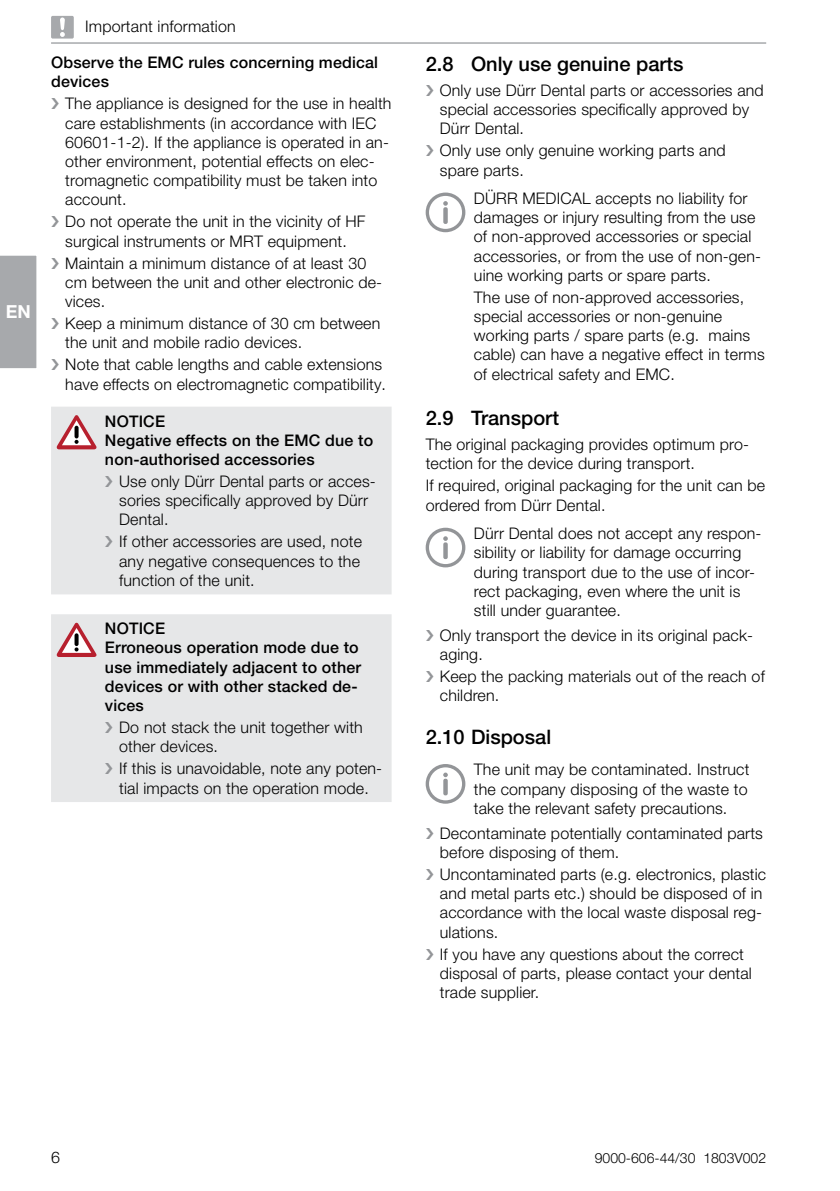
<style>
.page{position:relative;width:840px;height:1191px;background:#fff}
.page>*{position:absolute;margin:0;border:0;box-sizing:border-box;transform-origin:0 0}
.t1{font:500 20px "Helvetica Neue LT Pro";color:#000}
.t2{font:700 18px "Helvetica Neue LT Pro";color:#fff}
.t3{font:300 16px/19.2px "Helvetica Neue LT Pro";letter-spacing:.01em;color:#000}
.t4{font:500 16px/19.2px "Helvetica Neue LT Pro";letter-spacing:.01em;color:#000}
.t5{font:300 14px "Helvetica Neue LT Pro";color:#000}
</style>
<div class="page">
<hr style="left:51px;top:42px;width:714px;height:2px;background:#a7a9ac">
<svg style="left:425px;top:192px;width:40px;height:40px"></svg>
<svg style="left:425px;top:528px;width:40px;height:39px"></svg>
<svg style="left:425px;top:764px;width:40px;height:39px"></svg>
<div style="left:51px;top:407px;width:340px;height:187px;background:#e6e7e8"></div>
<svg style="left:57px;top:415px;width:39px;height:34px"></svg>
<div style="left:51px;top:614px;width:340px;height:188px;background:#e6e7e8"></div>
<svg style="left:57px;top:623px;width:39px;height:34px"></svg>
<div style="left:0;top:255px;width:37px;height:114px;background:#a7a9ac"></div>
<div style="left:51px;top:16px;width:23px;height:23px;background:#a7a9ac;border-radius:2px"></div>
<svg style="left:60px;top:17px;width:5px;height:20px"></svg>
<svg style="left:105px;top:476px;width:8px;height:11px"></svg>
<svg style="left:105px;top:536px;width:8px;height:11px"></svg>
<svg style="left:105px;top:722px;width:8px;height:11px"></svg>
<svg style="left:105px;top:763px;width:8px;height:11px"></svg>
<p class="t2" style="left:6px;top:301px;width:27px">EN</p>
<p class="t3" style="left:85px;top:16px;width:152px">Important information</p>
<p class="t4" style="left:51px;top:53px;width:328px">Observe the EMC rules concerning medical devices</p>
<p class="t3" style="left:65px;top:94px;width:327px">The appliance is designed for the use in health care establishments (in accordance with IEC 60601-1-2). If the appliance is operated in an&shy;other environment, potential effects on elec&shy;tromagnetic compatibility must be taken into account.</p>
<p class="t3" style="left:65px;top:212px;width:301px">Do not operate the unit in the vicinity of HF surgical instruments or MRT equipment.</p>
<p class="t3" style="left:65px;top:253px;width:318px">Maintain a minimum distance of at least 30 cm between the unit and other electronic de&shy;vices.</p>
<p class="t3" style="left:65px;top:313px;width:316px">Keep a minimum distance of 30 cm between the unit and mobile radio devices.</p>
<p class="t3" style="left:65px;top:355px;width:319px">Note that cable lengths and cable extensions have effects on electromagnetic compatibility.</p>
<p class="t4" style="left:105px;top:411px;width:269px">NOTICE<br>Negative effects on the EMC due to non-authorised accessories</p>
<p class="t3" style="left:119px;top:471px;width:258px">Use only Dürr Dental parts or acces&shy;sories specifically approved by Dürr<br>Dental.</p>
<p class="t3" style="left:119px;top:532px;width:244px">If other accessories are used, note any negative consequences to the function of the unit.</p>
<p class="t4" style="left:105px;top:619px;width:257px">NOTICE<br>Erroneous operation mode due to use immediately adjacent to other devices or with other stacked de&shy;vices</p>
<p class="t3" style="left:119px;top:717px;width:245px">Do not stack the unit together with other devices.</p>
<p class="t3" style="left:119px;top:758px;width:264px">If this is unavoidable, note any poten&shy;tial impacts on the operation mode.</p>
<p class="t1" style="left:425px;top:52px;width:259px">2.8 Only use genuine parts</p>
<p class="t3" style="left:439px;top:80px;width:325px">Only use Dürr Dental parts or accessories and special accessories specifically approved by<br>Dürr Dental.</p>
<p class="t3" style="left:439px;top:141px;width:287px">Only use only genuine working parts and spare parts.</p>
<p class="t3" style="left:473px;top:188px;width:288px">DÜRR MEDICAL accepts no liability for damages or injury resulting from the use of non-approved accessories or special accessories, or from the use of non-gen&shy;uine working parts or spare parts.</p>
<p class="t3" style="left:473px;top:287px;width:292px">The use of non-approved accessories, special accessories or non-genuine working parts / spare parts (e. g. mains cable) can have a negative effect in terms of electrical safety and EMC.</p>
<p class="t1" style="left:425px;top:406px;width:135px">2.9 Transport</p>
<p class="t3" style="left:425px;top:434px;width:325px">The original packaging provides optimum pro&shy;tection for the device during transport.</p>
<p class="t3" style="left:425px;top:476px;width:341px">If required, original packaging for the unit can be ordered from Dürr Dental.</p>
<p class="t3" style="left:473px;top:523px;width:289px">Dürr Dental does not accept any respon&shy;sibility or liability for damage occurring during transport due to the use of incor&shy;rect packaging, even where the unit is still under guarantee.</p>
<p class="t3" style="left:439px;top:625px;width:314px">Only transport the device in its original pack&shy;aging.</p>
<p class="t3" style="left:439px;top:666px;width:326px">Keep the packing materials out of the reach of children.</p>
<p class="t1" style="left:425px;top:725px;width:127px">2.10 Disposal</p>
<p class="t3" style="left:473px;top:760px;width:277px">The unit may be contaminated. Instruct the company disposing of the waste to take the relevant safety precautions.</p>
<p class="t3" style="left:439px;top:823px;width:324px">Decontaminate potentially contaminated parts before disposing of them.</p>
<p class="t3" style="left:439px;top:864px;width:328px">Uncontaminated parts (e. g. electronics, plastic and metal parts etc.) should be disposed of in accordance with the local waste disposal reg&shy;ulations.</p>
<p class="t3" style="left:439px;top:944px;width:313px">If you have any questions about the correct disposal of parts, please contact your dental trade supplier.</p>
<p class="t3" style="left:51px;top:1147px;width:10px">6</p>
<p class="t5" style="left:594px;top:1149px;width:173px">9000-606-44/30 1803V002</p>
</div>
